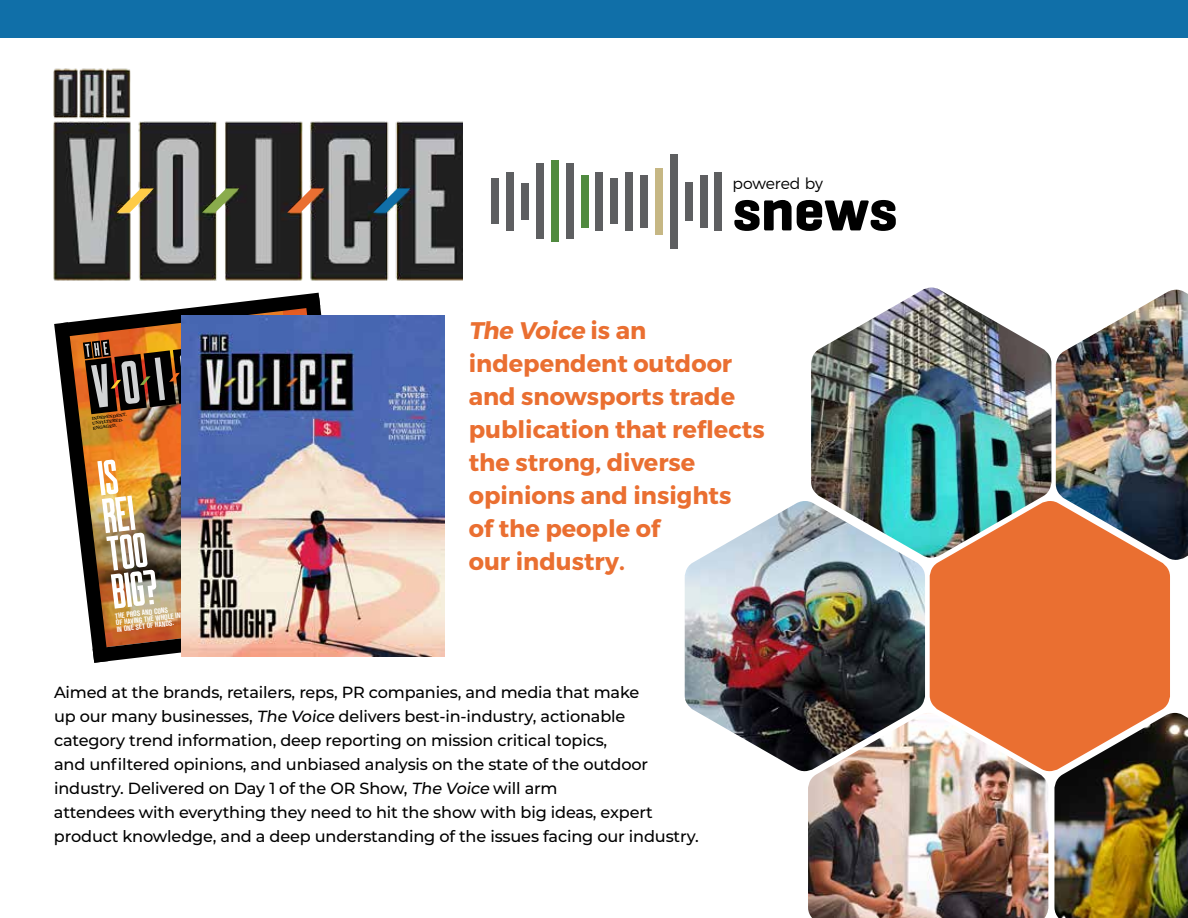
<style>
.page{position:relative;width:1188px;height:918px;background:#fff}
.page>*{position:absolute;margin:0;border:0;box-sizing:border-box;transform-origin:0 0}
.t1{font:700 60px "Geogrotesque";color:#000}
.t2{font:49.2px/38.1px "Robinson";color:#fff}
.t3{font:700 24px/33px "Montserrat";color:#ea6f31}
.t4{font:500 16.2px/24px "Montserrat";letter-spacing:-.01em;color:#000}
.t5{font:300 15.6px "Montserrat";color:#000}
.t6{font:700 condensed 7.5px/6.8px "Akzidenz Grotesk BE";color:#fff}
.t7{font:700 4.8px/4.8px "Freight Text Pro";color:#000}
</style>
<div class="page">
<div style="left:0;top:0;width:1188px;height:38px;background:#106fa8"></div>
<img style="left:808px;top:713px;width:240px;height:205px">
<img style="left:1054px;top:713px;width:134px;height:205px">
<img style="left:685px;top:501px;width:240px;height:272px">
<svg style="left:930px;top:501px;width:240px;height:273px;background:#dd743f"></svg>
<img style="left:811px;top:288px;width:240px;height:270px">
<img style="left:1056px;top:290px;width:132px;height:272px">
<img style="left:54px;top:293px;width:305px;height:370px">
<img style="left:181px;top:316px;width:263px;height:341px">
<div style="left:492px;top:179px;width:7px;height:45px;background:#5e5f61"></div>
<div style="left:521px;top:183px;width:8px;height:37px;background:#5e5f61"></div>
<div style="left:506px;top:172px;width:8px;height:59px;background:#5e5f61"></div>
<div style="left:611px;top:179px;width:7px;height:45px;background:#5e5f61"></div>
<div style="left:640px;top:175px;width:8px;height:52px;background:#5e5f61"></div>
<div style="left:596px;top:172px;width:7px;height:59px;background:#5e5f61"></div>
<div style="left:625px;top:172px;width:8px;height:59px;background:#5e5f61"></div>
<div style="left:536px;top:164px;width:8px;height:75px;background:#5e5f61"></div>
<div style="left:566px;top:164px;width:7px;height:75px;background:#5e5f61"></div>
<div style="left:551px;top:160px;width:8px;height:82px;background:#508a3f"></div>
<div style="left:670px;top:154px;width:8px;height:94px;background:#5e5f61"></div>
<div style="left:685px;top:182px;width:7px;height:39px;background:#5e5f61"></div>
<div style="left:700px;top:175px;width:7px;height:52px;background:#5e5f61"></div>
<div style="left:715px;top:172px;width:7px;height:59px;background:#5e5f61"></div>
<div style="left:581px;top:175px;width:7px;height:52px;background:#508a3f"></div>
<div style="left:655px;top:168px;width:8px;height:66px;background:#c6b784"></div>
<img style="left:53px;top:68px;width:410px;height:213px">
<svg style="left:202px;top:188px;width:37px;height:25px"></svg>
<svg style="left:287px;top:188px;width:37px;height:25px"></svg>
<svg style="left:373px;top:188px;width:37px;height:25px"></svg>
<svg style="left:117px;top:188px;width:37px;height:25px"></svg>
<p class="t5" style="left:733px;top:174px;width:92px">powered by</p>
<p class="t7" style="left:92px;top:416px;width:37px;rotate:-7deg">INDEPENDENT.<br>UNFILTERED.<br>ENGAGED.</p>
<h2 class="t2" style="left:95px;top:459px;width:47px;rotate:-7deg">IS<br>REI<br>TOO<br>BIG?</h2>
<p class="t6" style="left:115px;top:613px;width:87px;rotate:-7deg">THE PROS AND CONS<br>OF HAVING THE WHOLE INDUSTRY<br>IN ONE SET OF HANDS.</p>
<h1 class="t1" style="left:733px;top:173px;width:166px">snews</h1>
<h3 class="t3" style="left:469px;top:314px;width:297px">The Voice i s a n independent outdoor and snowsports trade publication that reflects the strong, diverse opinions and insights<br>of the people of<br>our industry.</h3>
<p class="t4" style="left:54px;top:679px;width:646px">Aimed at the brands, retailers, reps, PR companies, and media that make<br>up our many businesses, The Voice delivers best-in-industry, actionable category trend information, deep reporting on mission critical topics,<br>and unfiltered opinions, and unbiased analysis on the state of the outdoor industry. Delivered on Day 1 of the OR Show, The Voice will arm<br>attendees with everything they need to hit the show with big ideas, expert product knowledge, and a deep understanding of the issues facing our industry.</p>
</div>
